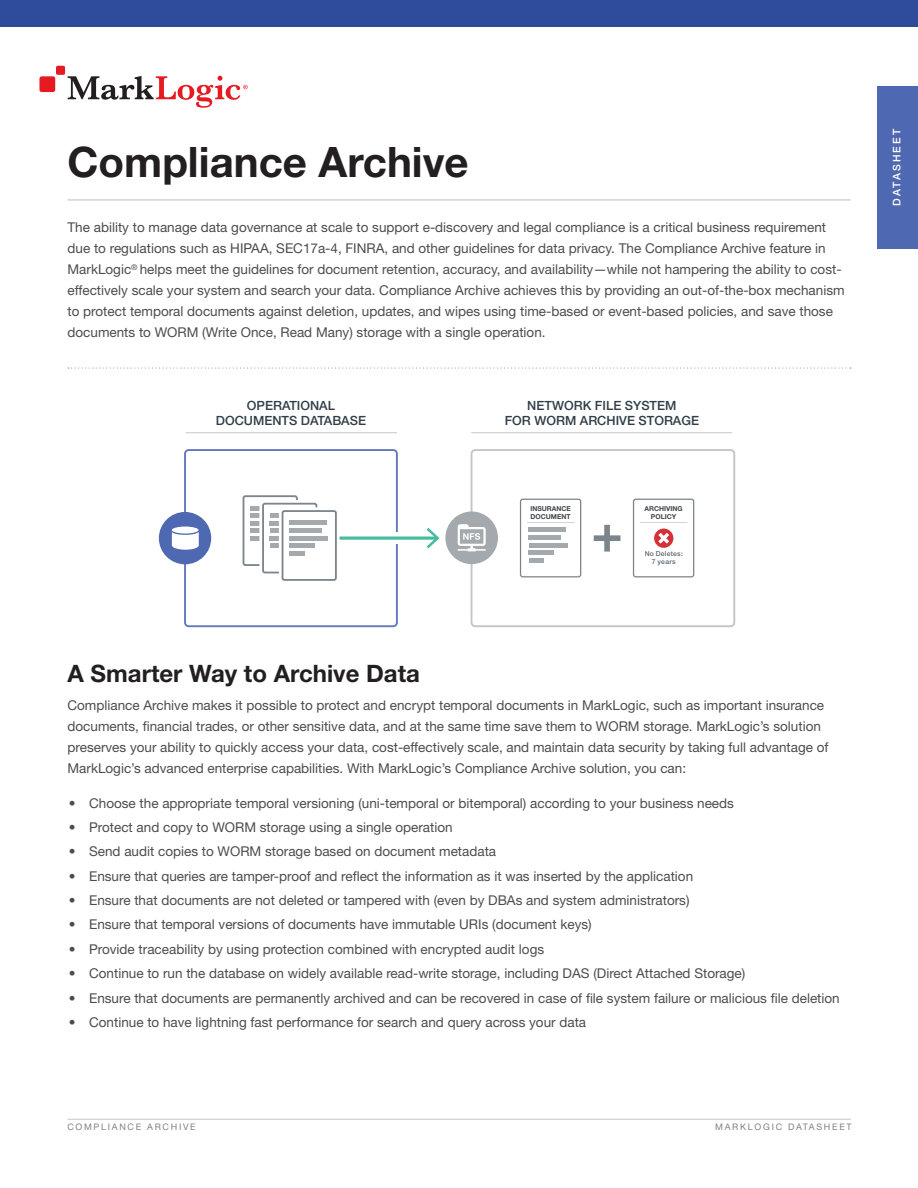
<style>
.page{position:relative;width:918px;height:1188px;background:#fff}
.page>*{position:absolute;margin:0;border:0;box-sizing:border-box;transform-origin:0 0}
.Title___Heading_1{font:700 42px "Helvetica Neue LT Pro";color:#231f20}
.Heading_2{font:700 24px "Helvetica Neue LT Pro";color:#231f20}
.t1{font:13.5px/21px "Helvetica Neue LT Pro";color:#4b4c4d}
.t2{font:500 12.75px/15.3px "Helvetica Neue LT Pro";color:#313e48;text-align:center}
.Document_Label{font:500 10.5px "Helvetica Neue LT Pro";letter-spacing:.2em;color:#fff}
.Footer_DocType{font:9px "Helvetica Neue LT Pro";letter-spacing:.19em;color:#808285}
.Footer_Title{font:9px "Helvetica Neue LT Pro";letter-spacing:.19em;color:#808285}
.t3{font:700 6.75px/8.1px "Helvetica Neue LT Pro";color:#414447}
.t4{font:500 6.75px/8.1px "Helvetica Neue LT Pro";letter-spacing:.035em;color:#5a6670;text-align:center}
</style>
<div class="page">
<hr style="left:68px;top:1119px;width:783px;height:1px;background:#c7c8ca">
<hr style="left:68px;top:199px;width:782px;height:2px;background:#d1d2d4">
<svg style="left:68px;top:367px;width:783px;height:2px"></svg>
<div style="left:184px;top:449px;width:214px;height:178px;border:2px solid #627abd;border-radius:4px"></div>
<svg style="left:427px;top:528px;width:12px;height:20px"></svg>
<div style="left:471px;top:449px;width:264px;height:178px;border:2px solid #c4c5c9;border-radius:4px"></div>
<div style="left:520px;top:499px;width:61px;height:78px;border:1px solid #7c858c;border-radius:2px"></div>
<hr style="left:527px;top:522px;width:48px;height:1px;background:#d4d6d7">
<hr style="left:529px;top:551px;width:25px;height:4px;background:#a4a9ad">
<hr style="left:529px;top:558px;width:14px;height:4px;background:#a4a9ad">
<hr style="left:529px;top:543px;width:38px;height:4px;background:#a4a9ad">
<div style="left:529px;top:535px;width:32px;height:5px;background:#a4a9ad"></div>
<hr style="left:529px;top:528px;width:37px;height:4px;background:#a4a9ad">
<div style="left:633px;top:499px;width:61px;height:78px;border:1px solid #7c858c;border-radius:2px"></div>
<hr style="left:640px;top:522px;width:48px;height:1px;background:#d4d6d7">
<div style="left:654px;top:529px;width:19px;height:19px;background:#d43238;border-radius:50%"></div>
<svg style="left:658px;top:533px;width:11px;height:10px"></svg>
<hr style="left:186px;top:432px;width:211px;height:1px;background:#d1d2d4">
<hr style="left:471px;top:432px;width:261px;height:1px;background:#d1d2d4">
<div style="left:445px;top:512px;width:53px;height:52px;background:#a4a9ad;border-radius:50%"></div>
<svg style="left:458px;top:524px;width:28px;height:27px"></svg>
<div style="left:159px;top:512px;width:52px;height:52px;background:#4f68b2;border-radius:50%"></div>
<div style="left:172px;top:527px;width:26px;height:7px;background:#fff;border-radius:50%"></div>
<svg style="left:172px;top:532px;width:27px;height:18px"></svg>
<svg style="left:594px;top:525px;width:26px;height:27px"></svg>
<div style="left:392px;top:532px;width:9px;height:12px;background:#fff"></div>
<hr style="left:302px;top:537px;width:135px;height:3px;background:#45bc9f">
<svg style="left:242px;top:495px;width:98px;height:86px"></svg>
<div style="left:282px;top:510px;width:55px;height:71px;border:2px solid #7c858c;border-radius:2px"></div>
<hr style="left:289px;top:551px;width:16px;height:4px;background:#a4a9ad">
<hr style="left:289px;top:544px;width:25px;height:4px;background:#a4a9ad">
<hr style="left:289px;top:536px;width:39px;height:4px;background:#a4a9ad">
<div style="left:289px;top:528px;width:33px;height:5px;background:#a4a9ad"></div>
<hr style="left:289px;top:521px;width:38px;height:4px;background:#a4a9ad">
<div style="left:39px;top:76px;width:16px;height:16px;background:#e51a23;border-radius:2px"></div>
<div style="left:56px;top:66px;width:9px;height:9px;background:#e51a23;border-radius:2px"></div>
<svg style="left:68px;top:76px;width:180px;height:32px"></svg>
<div style="left:0;top:0;width:918px;height:27px;background:#2f4b9b"></div>
<div style="left:878px;top:86px;width:40px;height:162px;background:#4f68b2"></div>
<p class="Title___Heading_1" style="left:68px;top:135px;width:403px">Compliance Archive</p>
<p class="t1" style="left:68px;top:217px;width:760px">The ability to manage data governance at scale to support e-discovery and legal compliance is a critical business requirement due to regulations such as HIPAA</p>
<p class="t1" style="left:68px;top:238px;width:779px;text-indent:317px">, and other guidelines for data privacy. The Compliance Archive feature in MarkLogic<sup>®</sup> helps meet the guidelines for document retention, accuracy, and availability—while not hampering the ability to cost&shy;effectively scale your system and search your data. Compliance Archive achieves this by providing an out-of-the-box mechanism to protect temporal documents against deletion, updates, and wipes using time-based or event-based policies, and save those documents to WORM (Write Once, Read Many) storage with a single operation.</p>
<p class="t1" style="left:269px;top:238px;width:18px">, SEC</p>
<p class="t1" style="left:303px;top:238px;width:59px">17a-4, FINRA</p>
<p class="t2" style="left:216px;top:398px;width:152px">OPERATIONAL<br>DOCUMENTS DATABASE</p>
<p class="t2" style="left:505px;top:398px;width:196px">NETWORK FILE SYSTEM<br>FOR WORM ARCHIVE STORAGE</p>
<p class="t3" style="left:530px;top:504px;width:42px">INSURANCE<br>DOCUMENT</p>
<p class="t3" style="left:645px;top:504px;width:40px;text-align:center">ARCHIVING<br>POLICY</p>
<p class="t4" style="left:645px;top:550px;width:40px">No Deletes:<br>7 years</p>
<p class="Heading_2" style="left:68px;top:659px;width:354px">A Smarter Way to Archive Data</p>
<p class="t1" style="left:68px;top:694px;width:763px">Compliance Archive makes it possible to protect and encrypt temporal documents in MarkLogic, such as important insurance documents, financial trades, or other sensitive data, and at the same time save them to WORM storage. MarkLogic’s solution preserves your ability to quickly access your data, cost-effectively scale, and maintain data security by taking full advantage of MarkLogic’s advanced enterprise capabilities. With MarkLogic’s Compliance Archive solution, you can:</p>
<p class="t1" style="left:69px;top:792px;width:667px">• Choose the appropriate temporal versioning (uni-temporal or bitemporal) according to your business needs</p>
<p class="t1" style="left:69px;top:816px;width:385px">• Protect and copy to WORM storage using a single operation</p>
<p class="t1" style="left:69px;top:841px;width:429px">• Send audit copies to WOR M storage based on document metadata</p>
<p class="t1" style="left:69px;top:865px;width:626px">• Ensure that queries are tamper-proof and reflect the information as it was inserted by the application</p>
<p class="t1" style="left:69px;top:889px;width:622px">• Ensure that documents are not deleted or tampered with (even by DBAs and system administrators)</p>
<p class="t1" style="left:69px;top:914px;width:524px">• Ensure that temporal versions of documents have immutable URIs (document keys)</p>
<p class="t1" style="left:69px;top:938px;width:477px">• Provide traceability by using protection combined with encrypted audit logs</p>
<p class="t1" style="left:69px;top:963px;width:678px">• Continue to run the database on widely available read-write storage, including DAS (Direct Attached Storage)</p>
<p class="t1" style="left:69px;top:987px;width:772px">• Ensure that documents are permanently archived and can be recovered in case of file system failure or malicious file deletion</p>
<p class="t1" style="left:69px;top:1011px;width:519px">• Continue to have lightning fast performance for search and query across your data</p>
<p class="Footer_Title" style="left:67px;top:1121px;width:130px">Com pliance Archive</p>
<p class="Footer_DocType" style="left:715px;top:1121px;width:138px">Marklogic Datasheet</p>
<p class="Document_Label" style="left:891px;top:206px;width:78px;rotate:-90deg">Datasheet</p>
</div>
